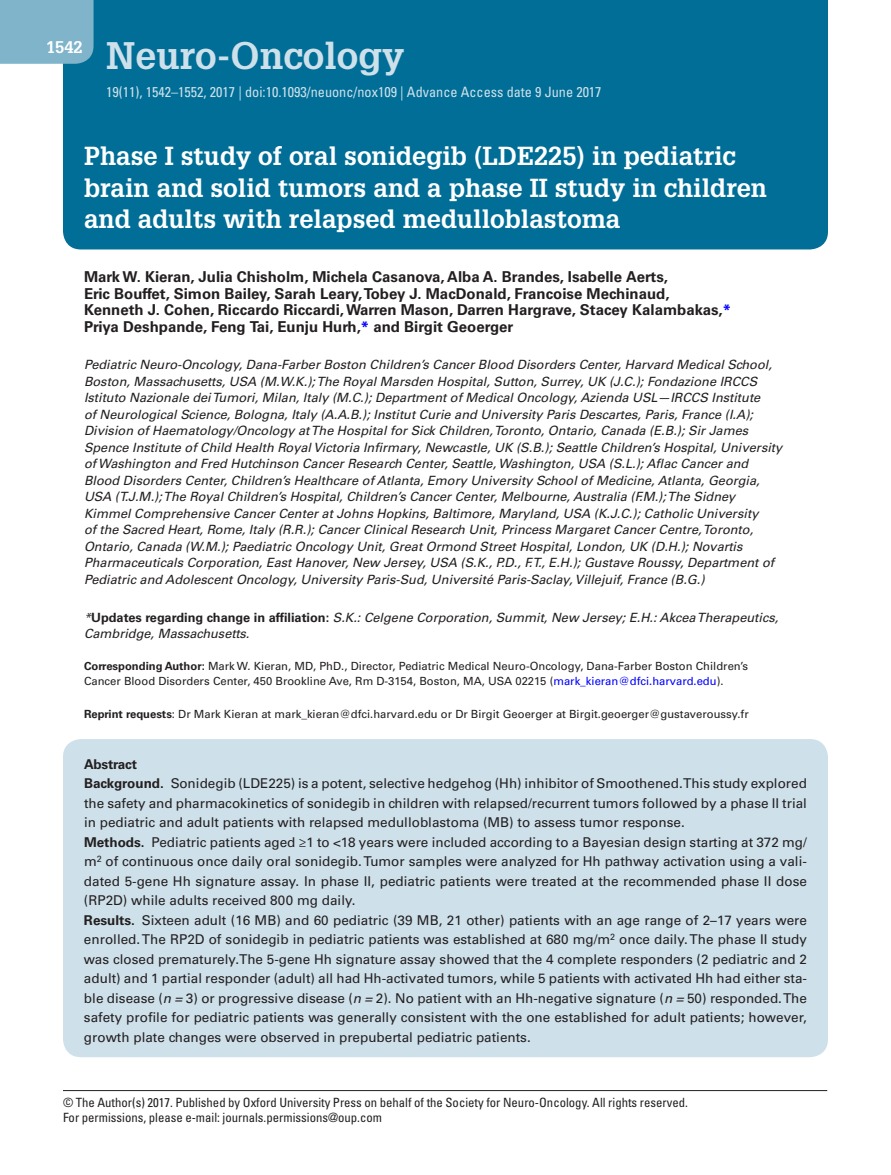
<style>
.page{position:relative;width:891px;height:1175px;background:#fff}
.page>*{position:absolute;margin:0;border:0;box-sizing:border-box;transform-origin:0 0}
.t1{font:700 37.5px "Glypha LT Std";color:#cee0ea}
.t2{font:700 25.5px/31.5px "Glypha LT Std";color:#fff}
.t3{font:700 16.5px "Glypha LT Std";color:#fff}
.t4{font:700 15px/16.5px "Univers LT Std";color:#231f20}
.t5{font:condensed 14.25px "Univers LT Std";color:#cee0ea}
.t6{font:13.5px/19.5px "Univers LT Std";color:#231f20}
.t7{font:italic 12.75px/16.5px "Univers LT Std";color:#231f20}
.t8{font:condensed 12.75px/15px "Univers LT Std";color:#231f20}
.t9{font:11.25px/15px "Univers LT Std";color:#231f20}
.s1{color:#00f}
.s2{font-weight:700;font-style:normal}
.s3{font-weight:700}
.s4{font-style:italic}
</style>
<div class="page">
<hr style="left:63px;top:1090px;width:764px;height:1px;background:#231f20">
<div style="left:63px;top:0;width:765px;height:249px;background:#006e96"></div>
<div style="left:63px;top:739px;width:765px;height:318px;background:#cee0ea;border-radius:18px"></div>
<div style="left:0;top:0;width:94px;height:64px;background:#7fb4ca"></div>
<p class="t3" style="left:46px;top:37px;width:38px">1542</p>
<h1 class="t1" style="left:106px;top:32px;width:299px">Neuro-Oncology</h1>
<p class="t5" style="left:106px;top:83px;width:497px">19(11), 1542–1552, 2017 | doi:10.1093/neuonc/nox109 | Advance Access date 9 June 2017</p>
<h2 class="t2" style="left:84px;top:140px;width:684px">Phase I study of oral sonidegib (LDE225) in pediatric brain and solid tumors and a phase II study in children and adults with relapsed medulloblastoma</h2>
<p class="t4" style="left:84px;top:269px;width:649px">Mark W. Kieran, Julia Chisholm, Michela Casanova, Alba A. Brandes, Isabelle Aerts,<br>Eric Bouffet, Simon Bailey, Sarah Leary, Tobey J. MacDonald, Francoise Mechinaud, Kenneth J. Cohen, Riccardo Riccardi, Warren Mason, Darren Hargrave, Stacey Kalambakas,<span class="s1">* </span>Priya Deshpande, Feng Tai, Eunju Hurh,<span class="s1">*</span> and Birgit Geoerger</p>
<p class="t7" style="left:84px;top:357px;width:700px">Pediatric Neuro-Oncology, Dana-Farber Boston Children’s Cancer Blood Disorders Center, Harvard Medical School, Boston, Massachusetts, USA (M.W.K.); The Royal Marsden Hospital, Sutton, Surrey, UK (J.C.); Fondazione IRCCS Istituto Nazionale dei Tumori, Milan, Italy (M.C.); Department of Medical Oncology, Azienda USL—IRCCS Institute<br>of Neurological Science, Bologna, Italy (A.A.B.); Institut Curie and University Paris Descartes, Paris, France (I.A); Division of Haematology/Oncology at The Hospital for Sick Children, Toronto, Ontario, Canada (E.B.); Sir James Spence Institute of Child Health Royal Victoria Infirmary, Newcastle, UK (S.B.); Seattle Children’s Hospital, University of Washington and Fred Hutchinson Cancer Research Center, Seattle, Washington, USA (S.L.); Aflac Cancer and Blood Disorders Center, Children’s Healthcare of Atlanta, Emory University School of Medicine, Atlanta, Georgia, USA (T.J.M.); The Royal Children’s Hospital, Children’s Cancer Center, Melbourne, Australia (F.M.); The Sidney Kimmel Comprehensive Cancer Center at Johns Hopkins, Baltimore, Maryland, USA (K.J.C.); Catholic University<br>of the Sacred Heart, Rome, Italy (R.R.); Cancer Clinical Research Unit, Princess Margaret Cancer Centre, Toronto, Ontario, Canada (W.M.); Paediatric Oncology Unit, Great Ormond Street Hospital, London, UK (D.H.); Novartis Pharmaceuticals Corporation, East Hanover, New Jersey, USA (S.K., P.D., F.T., E.H.); Gustave Roussy, Department of Pediatric and Adolescent Oncology, University Paris-Sud, Université Paris-Saclay, Villejuif, France (B.G.)</p>
<p class="t7" style="left:84px;top:609px;width:696px">*<span class="s2">Updates regarding change in affiliation:</span> S.K.: Celgene Corporation, Summit, New Jersey; E.H.: Akcea Therapeutics,<br>Cambridge, Massachusetts.</p>
<p class="t9" style="left:84px;top:659px;width:666px"><span class="s3">Corresponding Author:</span> Mark W. Kieran, MD, PhD., Director, Pediatric Medical Neuro-Oncology, Dana-Farber Boston Children’s<br>Cancer Blood Disorders Center, 450 Brookline Ave, Rm D-3154, Boston, MA, USA 02215 (<span class="s1">mark_kieran@dfci.harvard.edu</span>).</p>
<p class="t9" style="left:84px;top:706px;width:666px"><span class="s3">Reprint requests</span>: Dr Mark Kieran at mark_kieran@dfci.harvard.edu or Dr Birgit Geoerger at Birgit.geoerger@gustaveroussy.fr</p>
<p class="t6" style="left:84px;top:754px;width:725px"><span class="s3">Abstract<br>Background.</span> Sonidegib (LDE225) is a potent, selective hedgehog (Hh) inhibitor of Smoothened. This study explored the safety and pharmacokinetics of sonidegib in children with relapsed/recurrent tumors followed by a phase II trial in pediatric and adult patients with relapsed medulloblastoma (MB) to assess tumor response.<br><span class="s3">Methods.</span> Pediatric patients aged ≥1 to &lt;18 years were included according to a Bayesian design starting at 372 mg/ m<sup>2</sup> of continuous once daily oral sonidegib. Tumor samples were analyzed for Hh pathway activation using a vali&shy;dated 5-gene Hh signature assay. In phase II, pediatric patients were treated at the recommended phase II dose (RP2D) while adults received 800 mg daily.<br><span class="s3">Results.</span> Sixteen adult (16 MB) and 60 pediatric (39 MB, 21 other) patients with an age range of 2–17 years were enrolled. The RP2D of sonidegib in pediatric patients was established at 680 mg/m<sup>2</sup> once daily. The phase II study was closed prematurely.The 5-gene Hh signature assay showed that the 4 complete responders (2 pediatric and 2 adult) and 1 partial responder (adult) all had Hh-activated tumors, while 5 patients with activated Hh had either sta&shy;ble disease (<span class="s4">n =</span> 3) or progressive disease (<span class="s4">n =</span> 2). No patient with an Hh-negative signature (<span class="s4">n =</span> 50) responded. The safety profile for pediatric patients was generally consistent with the one established for adult patients; however, growth plate changes were observed in prepubertal pediatric patients.</p>
<p class="t8" style="left:63px;top:1095px;width:626px">© The Author(s) 2017. Published by Oxford University Press on behalf of the Society for Neuro-Oncology. All rights reserved.<br>For permissions, please e-mail: journals.permissions@oup.com</p>
</div>
